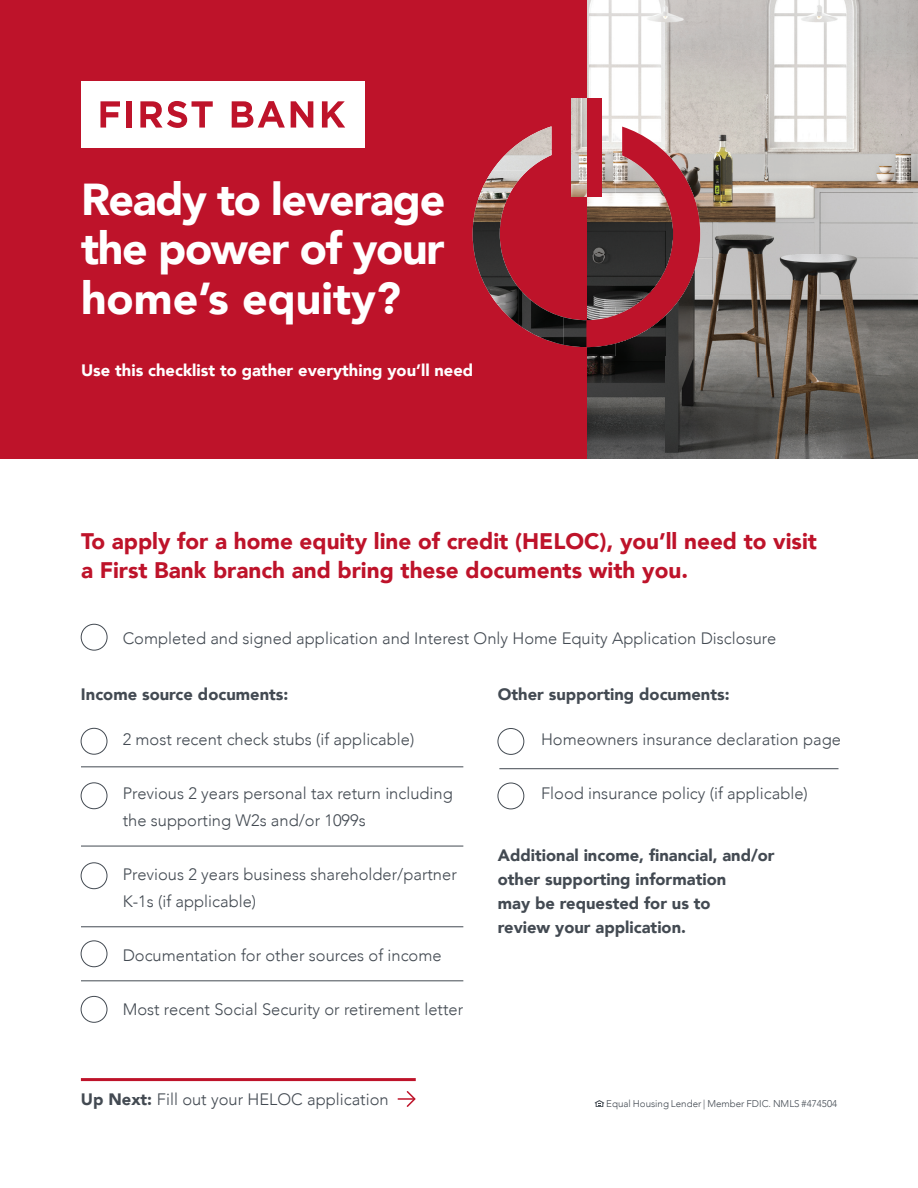
<style>
.page{position:relative;width:918px;height:1188px;background:#fff}
.page>*{position:absolute;margin:0;border:0;box-sizing:border-box;transform-origin:0 0}
.t1{font:900 44.7px/49.7px "Avenir";letter-spacing:-.03em;color:#fff;text-align:justify}
.t2{font:900 22.5px/28.5px "Avenir";color:#be132a}
.t3{font:300 16.5px/27px "Avenir";color:#434a52}
.t4{font:900 16.5px/24px "Avenir";color:#434a52}
.t5{font:900 16.5px "Avenir";color:#fff}
.t6{font:300 9.75px "Avenir";color:#434a52}
.s1{font-weight:900}
</style>
<div class="page">
<img style="left:586px;top:0;width:332px;height:102px">
<img style="left:602px;top:102px;width:316px;height:51px">
<img style="left:586px;top:153px;width:332px;height:255px">
<img style="left:586px;top:408px;width:332px;height:51px">
<div style="left:0;top:0;width:586px;height:459px;background:#be132a"></div>
<div style="left:81px;top:81px;width:284px;height:67px;background:#fff"></div>
<svg style="left:100px;top:101px;width:20px;height:27px"></svg>
<div style="left:127px;top:101px;width:5px;height:27px;background:#be132a"></div>
<svg style="left:140px;top:101px;width:73px;height:27px"></svg>
<svg style="left:232px;top:101px;width:53px;height:27px"></svg>
<svg style="left:291px;top:101px;width:22px;height:27px"></svg>
<svg style="left:322px;top:101px;width:23px;height:27px"></svg>
<hr style="left:81px;top:767px;width:382px;height:1px;background:#434a52">
<hr style="left:81px;top:846px;width:382px;height:1px;background:#434a52">
<hr style="left:81px;top:927px;width:382px;height:1px;background:#434a52">
<hr style="left:81px;top:981px;width:382px;height:1px;background:#434a52">
<hr style="left:499px;top:768px;width:340px;height:1px;background:#434a52">
<div style="left:498px;top:728px;width:26px;height:27px;border:1px solid #434a52;border-radius:50%"></div>
<div style="left:81px;top:728px;width:26px;height:26px;border:1px solid #434a52;border-radius:50%"></div>
<div style="left:81px;top:624px;width:26px;height:26px;border:1px solid #434a52;border-radius:50%"></div>
<div style="left:498px;top:783px;width:26px;height:26px;border:1px solid #434a52;border-radius:50%"></div>
<div style="left:81px;top:783px;width:26px;height:26px;border:1px solid #434a52;border-radius:50%"></div>
<div style="left:81px;top:863px;width:26px;height:26px;border:1px solid #434a52;border-radius:50%"></div>
<div style="left:81px;top:941px;width:26px;height:26px;border:1px solid #434a52;border-radius:50%"></div>
<div style="left:81px;top:996px;width:26px;height:26px;border:1px solid #434a52;border-radius:50%"></div>
<hr style="left:81px;top:1078px;width:335px;height:3px;background:#be132a">
<svg style="left:398px;top:1091px;width:18px;height:16px"></svg>
<svg style="left:595px;top:1100px;width:9px;height:7px"></svg>
<img style="left:492px;top:126px;width:60px;height:45px">
<img style="left:474px;top:170px;width:54px;height:45px">
<img style="left:473px;top:215px;width:45px;height:88px">
<img style="left:518px;top:287px;width:46px;height:58px">
<img style="left:496px;top:303px;width:22px;height:21px">
<img style="left:564px;top:317px;width:22px;height:30px">
<div style="left:586px;top:98px;width:16px;height:99px;background:#be132a"></div>
<img style="left:572px;top:98px;width:15px;height:99px">
<svg style="left:586px;top:127px;width:114px;height:220px;background:#8c4b51"></svg>
<h1 class="t1" style="left:81px;top:173px;width:366px">Ready to leverage the power of your home’s equity?</h1>
<p class="t5" style="left:81px;top:356px;width:394px">Use this checklist to gather everything you’ll need</p>
<h2 class="t2" style="left:81px;top:526px;width:738px">To apply for a home equity line of credit (HELOC), you’ll need to visit a First Bank branch and bring these documents with you.</h2>
<p class="t3" style="left:123px;top:624px;width:655px">Completed and signed application and Interest Only Home Equity Application Disclosure</p>
<p class="t4" style="left:81px;top:682px;width:209px">Income source documents:</p>
<p class="t4" style="left:498px;top:682px;width:233px">Other supporting documents:</p>
<p class="t3" style="left:123px;top:726px;width:293px">2 most recent check stubs (if applicable)</p>
<p class="t3" style="left:123px;top:780px;width:332px">Previous 2 years personal tax return including the supporting W2s and/or 1099s</p>
<p class="t3" style="left:123px;top:861px;width:336px">Previous 2 years business shareholder/partner<br>K-1s (if applicable)</p>
<p class="t3" style="left:123px;top:942px;width:320px">Documentation for other sources of income</p>
<p class="t3" style="left:123px;top:996px;width:342px">Most recent Social Security or retirement letter</p>
<p class="t3" style="left:541px;top:726px;width:301px">Homeowners insurance declaration page</p>
<p class="t3" style="left:541px;top:780px;width:268px">Flood insurance policy (if applicable)</p>
<p class="t4" style="left:498px;top:843px;width:278px">Additional income, financial, and/or other supporting information<br>may be requested for us to<br>review your application.</p>
<p class="t3" style="left:81px;top:1086px;width:309px"><span class="s1">Up Next:</span> Fill out your HELOC application</p>
<p class="t6" style="left:606px;top:1098px;width:232px">Equal Housing Lender | Member FDIC. NMLS #474504</p>
</div>
